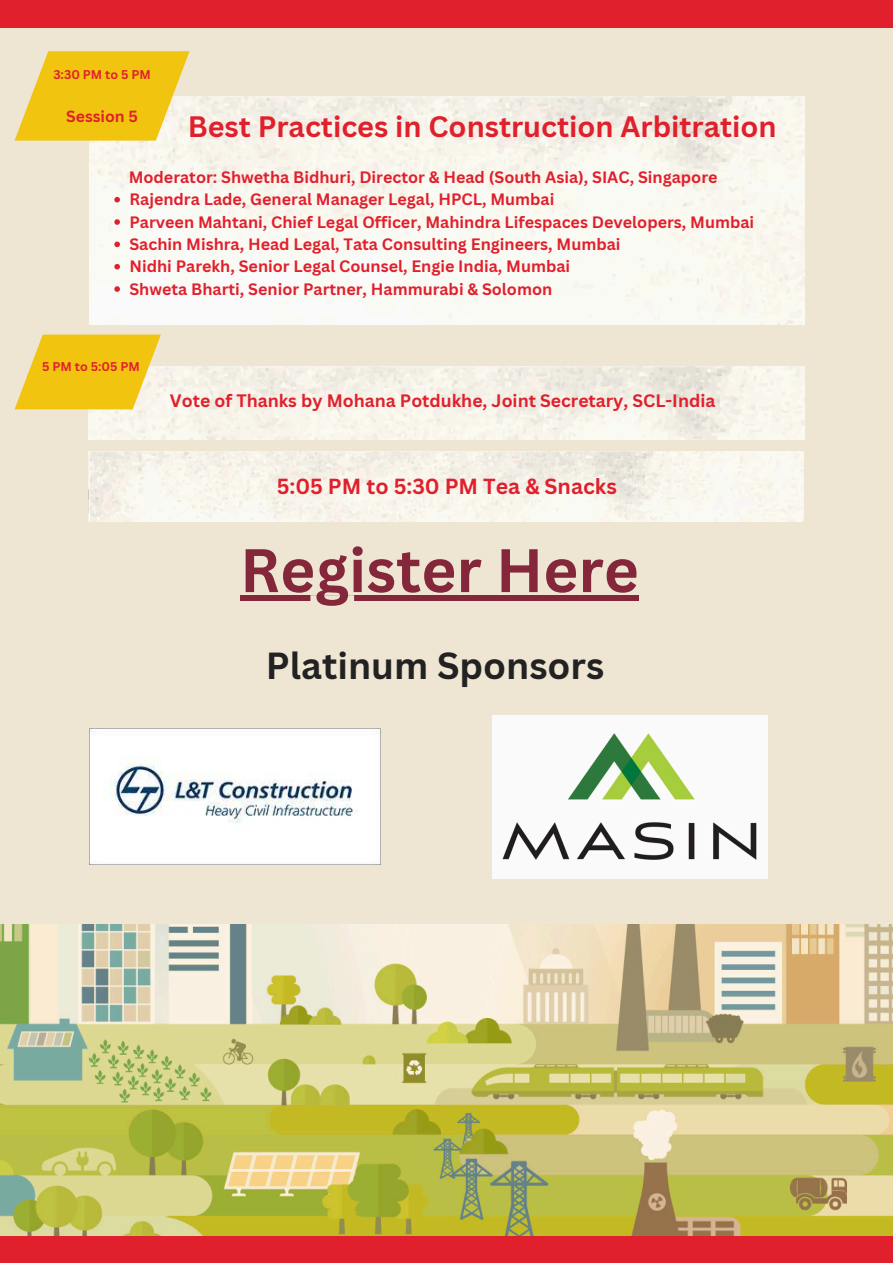
<style>
.page{position:relative;width:893px;height:1263px;background:#eee6d3}
.page>*{position:absolute;margin:0;border:0;box-sizing:border-box;transform-origin:0 0}
.t1{font:700 60px "Canva Sans";color:#85273b}
.t2{font:700 36.67px "Canva Sans";color:#222}
.t3{font:700 28.72px "Canva Sans";color:#e0202c}
.t4{font:700 21.23px "Canva Sans";color:#e0202c}
.t5{font:700 17.48px "Canva Sans";color:#e0202c}
.t6{font:700 16.12px "Canva Sans";color:#e0202c}
.t7{font:700 15.67px "Canva Sans";color:#e0202c}
.t8{font:700 12.38px "Canva Sans";color:#e0202c}
</style>
<div class="page">
<div style="left:0;top:0;width:893px;height:28px;background:#e0202c"></div>
<div style="left:0;top:1235px;width:893px;height:28px;background:#e0202c"></div>
<img style="left:0;top:925px;width:893px;height:310px">
<img style="left:89px;top:452px;width:714px;height:69px">
<img style="left:89px;top:96px;width:715px;height:229px">
<svg style="left:15px;top:51px;width:175px;height:90px;background:#f1cb37"></svg>
<div style="left:240px;top:595px;width:399px;height:6px;background:#85273b"></div>
<svg style="left:114px;top:197px;width:6px;height:5px"></svg>
<svg style="left:114px;top:219px;width:6px;height:6px"></svg>
<svg style="left:114px;top:242px;width:6px;height:5px"></svg>
<svg style="left:114px;top:264px;width:6px;height:5px"></svg>
<svg style="left:114px;top:286px;width:6px;height:6px"></svg>
<img style="left:89px;top:729px;width:291px;height:136px">
<img style="left:492px;top:715px;width:275px;height:163px">
<img style="left:89px;top:367px;width:715px;height:72px">
<svg style="left:15px;top:335px;width:146px;height:74px;background:#f1cb36"></svg>
<h3 class="t8" style="left:53px;top:66px;width:99px">3:30 PM to 5 PM</h3>
<h5 class="t7" style="left:66px;top:105px;width:73px">Session 5</h5>
<p class="t3" style="left:188px;top:106px;width:590px">Best Practices in Construction Arbitration</p>
<p class="t6" style="left:129px;top:166px;width:590px">Moderator: Shwetha Bidhuri, Director &amp; Head (South Asia), SIAC, Singapore</p>
<p class="t6" style="left:129px;top:188px;width:426px">Rajendra Lade, General Manager Legal, HPCL, Mumbai</p>
<p class="t6" style="left:129px;top:210px;width:626px">Parveen Mahtani, Chief Legal Officer, Mahindra Lifespaces Developers, Mumbai</p>
<p class="t6" style="left:129px;top:233px;width:492px">Sachin Mishra, Head Legal, Tata Consulting Engineers, Mumbai</p>
<p class="t6" style="left:129px;top:255px;width:442px">Nidhi Parekh, Senior Legal Counsel, Engie India, Mumbai</p>
<p class="t6" style="left:129px;top:277px;width:424px">Shweta Bharti, Senior Partner, Hammurabi &amp; Solomon</p>
<p class="t8" style="left:42px;top:357px;width:99px">5 PM to 5:05 PM</p>
<h2 class="t5" style="left:170px;top:388px;width:547px">Vote of Thanks by Mohana Potdukhe, Joint Secretary, SCL-India</h2>
<p class="t4" style="left:277px;top:471px;width:342px">5:05 PM to 5:30 PM Tea &amp; Snacks</p>
<p class="t1" style="left:240px;top:528px;width:400px">Register Here</p>
<h4 class="t2" style="left:266px;top:640px;width:340px">Platinum Sponsors</h4>
</div>
